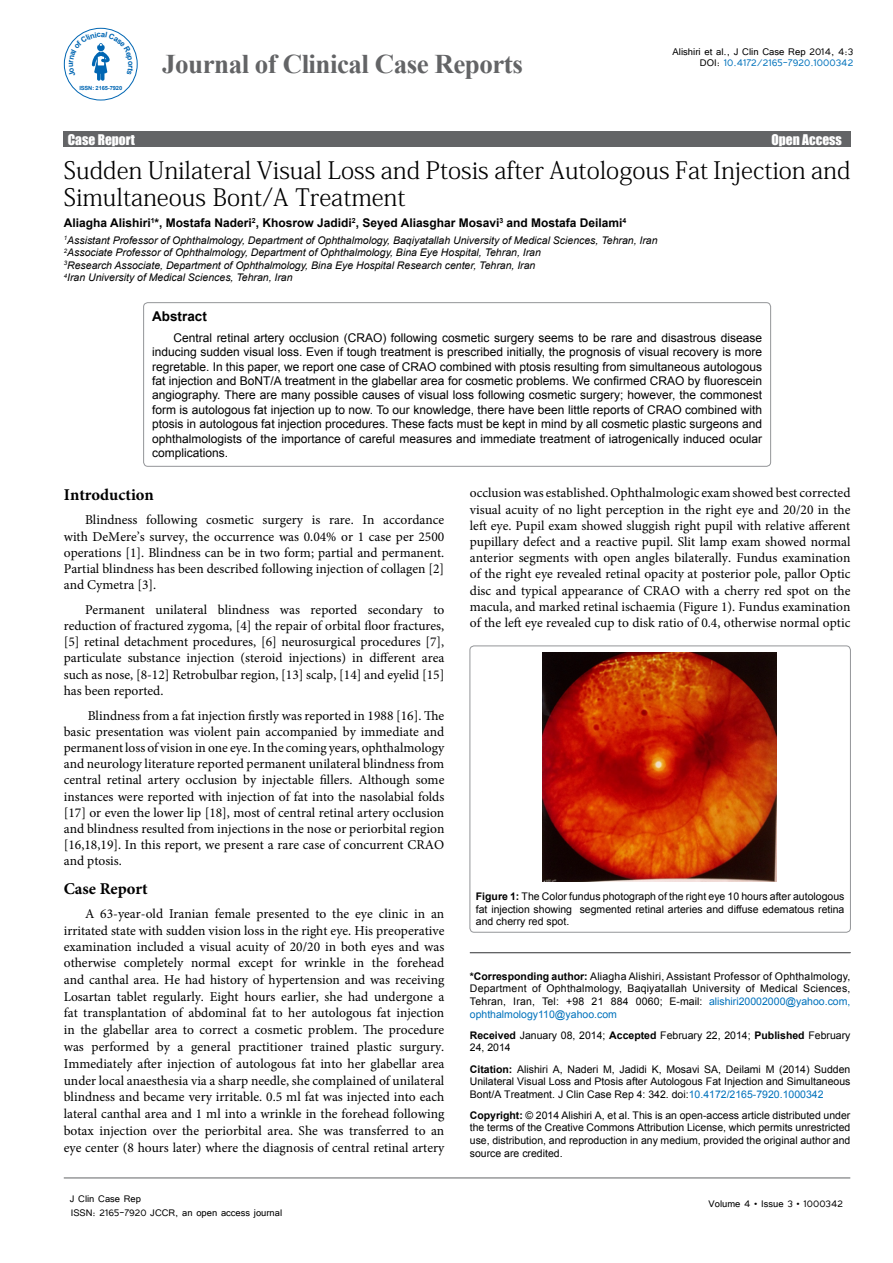
<style>
.page{position:relative;width:893px;height:1263px;background:#fff}
.page>*{position:absolute;margin:0;border:0;box-sizing:border-box;transform-origin:0 0}
.t1{font:700 27px "Times New Roman";letter-spacing:-.02em;color:#636466}
.t2{font:24px/27px "Adobe Fangsong Std";color:#000}
.t3{font:700 16.5px "Minion Pro";color:#000}
.t4{font:13.5px/16.2px "Minion Pro";color:#000;text-align:justify}
.t5{font:13.5px "Impact";color:#fff}
.t6{font:700 13.5px "Arial";color:#000}
.t7{font:12.15px/11.2px "Tunga";color:#000;text-align:right}
.t8{font:12px/14.4px "Arial";color:#000;text-align:justify}
.t9{font:700 12px "Arial";color:#000}
.t10{font:12px/14.4px "Tunga";color:#000}
.t11{font:10.5px/12.6px "Arial";color:#000;text-align:justify}
.t12{font:italic 10.5px/12.6px "Arial";color:#000}
.t13{font:700 5.7px "Arial";letter-spacing:-.02em;color:#0066b3}
.s1{color:#0072bc}
.s2{font-weight:700}
</style>
<div class="page">
<div style="left:63px;top:131px;width:787px;height:16px;background:#636466"></div>
<hr style="left:64px;top:1178px;width:786px;height:1px;background:#636466">
<hr style="left:470px;top:952px;width:380px;height:1px;background:#636466">
<div style="left:144px;top:303px;width:627px;height:163px;border:1px solid #939598;border-radius:4px"></div>
<div style="left:470px;top:646px;width:380px;height:286px;border:1px solid #939598;border-radius:4px"></div>
<img style="left:543px;top:653px;width:233px;height:229px">
<div style="left:64px;top:28px;width:74px;height:72px;border:1px solid #0066b3;border-radius:50%"></div>
<svg style="left:69px;top:32px;width:64px;height:49px"></svg>
<p class="t13" style="left:79px;top:84px;width:44px">ISSN: 2165-7920</p>
<h1 class="t1" style="left:162px;top:46px;width:362px">Journal of Clinical Case Reports</h1>
<p class="t7" style="left:673px;top:45px;width:182px">Alishiri et al., J Clin Case Rep 2014, 4:3<br>DOI: <span class="s1">10.4172/2165-7920.1000342</span></p>
<p class="t5" style="left:68px;top:129px;width:69px">Case Report</p>
<p class="t5" style="left:771px;top:129px;width:72px">Open Access</p>
<h2 class="t2" style="left:64px;top:156px;width:788px">Sudden Unilateral Visual Loss and Ptosis after Autologous Fat Injection and<br>Simultaneous Bont/A Treatment</h2>
<p class="t9" style="left:64px;top:214px;width:564px">Aliagha Alishiri<sup>1</sup>*, Mostafa Naderi<sup>2</sup>, Khosrow Jadidi<sup>2</sup>, Seyed Aliasghar Mosavi<sup>3</sup> and Mostafa Deilami<sup>4</sup></p>
<p class="t12" style="left:64px;top:234px;width:595px"><sup>1</sup>Assistant Professor of Ophthalmology, Department of Ophthalmology, Baqiyatallah University of Medical Sciences, Tehran, Iran <sup>2</sup>Associate Professor of Ophthalmology, Department of Ophthalmology, Bina Eye Hospital, Tehran, Iran<br><sup>3</sup>Research Associate, Department of Ophthalmology, Bina Eye Hospital Research center, Tehran, Iran<br><sup>4</sup>Iran University of Medical Sciences, Tehran, Iran</p>
<p class="t6" style="left:152px;top:307px;width:56px">Abstract</p>
<p class="t8" style="left:152px;top:330px;width:611px;text-indent:21px">Central retinal artery occlusion (CRAO) following cosmetic surgery seems to be rare and disastrous disease inducing sudden visual loss. Even if tough treatment is prescribed initially, the prognosis of visual recovery is more regretable. In this paper, we report one case of CRAO combined with ptosis resulting from simultaneous autologous fat injection and BoNT/A treatment in the glabellar area for cosmetic problems. We confirmed CRAO by fluorescein angiography. There are many possible causes of visual loss following cosmetic surgery; however, the commonest form is autologous fat injection up to now. To our knowledge, there have been little reports of CRAO combined with ptosis in autologous fat injection procedures. These facts must be kept in mind by all cosmetic plastic surgeons and ophthalmologists of the importance of careful measures and immediate treatment of iatrogenically induced ocular complications.</p>
<p class="t3" style="left:64px;top:483px;width:92px">Introduction</p>
<p class="t4" style="left:64px;top:512px;width:382px;text-indent:21px">Blindness following cosmetic surgery is rare. In accordance with DeMere’s survey, the occurrence was 0.04% or 1 case per 2500 operations [1]. Blindness can be in two form; partial and permanent.<br>Partial blindness has been described following injection of collagen [2] and Cymetra [3].</p>
<p class="t4" style="left:64px;top:601px;width:382px;text-indent:21px">Permanent unilateral blindness was reported secondary to reduction of fractured zygoma, [4] the repair of orbital floor fractures, [5] retinal detachment procedures, [6] neurosurgical procedures [7], particulate substance injection (steroid injections) in different area such as nose, [8-12] Retrobulbar region, [13] scalp, [14] and eyelid [15] has been reported.</p>
<p class="t4" style="left:64px;top:707px;width:382px;text-indent:24px">Blindness from a fat injection firstly was reported in 1988 [16]. The basic presentation was violent pain accompanied by immediate and permanent loss of vision in one eye. In the coming years, ophthalmology and neurology literature reported permanent unilateral blindness from central retinal artery occlusion by injectable fillers. Although some instances were reported with injection of fat into the nasolabial folds [17] or even the lower lip [18], most of central retinal artery occlusion and blindness resulted from injections in the nose or periorbital region [16,18,19]. In this report, we present a rare case of concurrent CRAO and ptosis.</p>
<p class="t3" style="left:64px;top:877px;width:85px">Case Report</p>
<p class="t4" style="left:64px;top:906px;width:382px;line-height:16.6px;text-indent:21px">A 63-year-old Iranian female presented to the eye clinic in an irritated state with sudden vision loss in the right eye. His preoperative examination included a visual acuity of 20/20 in both eyes and was otherwise completely normal except for wrinkle in the forehead and canthal area. He had history of hypertension and was receiving Losartan tablet regularly. Eight hours earlier, she had undergone a fat transplantation of abdominal fat to her autologous fat injection in the glabellar area to correct a cosmetic problem. The procedure was performed by a general practitioner trained plastic surgury.<br>Immediately after injection of autologous fat into her glabellar area under local anaesthesia via a sharp needle, she complained of unilateral blindness and became very irritable. 0.5 ml fat was injected into each lateral canthal area and 1 ml into a wrinkle in the forehead following botax injection over the periorbital area. She was transferred to an eye center (8 hours later) where the diagnosis of central retinal artery</p>
<p class="t10" style="left:70px;top:1190px;width:214px">J Clin Case Rep<br>ISSN: 2165-7920 JCCR, an open access journal</p>
<p class="t4" style="left:470px;top:485px;width:382px">occlusion was established. Ophthalmologic exam showed best corrected visual acuity of no light perception in the right eye and 20/20 in the left eye. Pupil exam showed sluggish right pupil with relative afferent pupillary defect and a reactive pupil. Slit lamp exam showed normal anterior segments with open angles bilaterally. Fundus examination of the right eye revealed retinal opacity at posterior pole, pallor Optic disc and typical appearance of CRAO with a cherry red spot on the macula, and marked retinal ischaemia (Figure 1). Fundus examination of the left eye revealed cup to disk ratio of 0.4, otherwise normal optic</p>
<p class="t11" style="left:476px;top:890px;width:370px"><span class="s2">Figure 1:</span> The Color fundus photograph of the right eye 10 hours after autologous fat injection showing segmented retinal arteries and diffuse edematous retina and cherry red spot.</p>
<p class="t11" style="left:470px;top:970px;width:382px"><span class="s2">*Corresponding author:</span> Aliagha Alishiri, Assistant Professor of Ophthalmology, Department of Ophthalmology, Baqiyatallah University of Medical Sciences, Tehran, Iran, Tel: +98 21 884 0060; E-mail: <span class="s1">alishiri20002000@yahoo.com, ophthalmology110@yahoo.com</span></p>
<p class="t11" style="left:470px;top:1029px;width:382px"><span class="s2">Received</span> January 08, 2014; <span class="s2">Accepted</span> February 22, 2014; <span class="s2">Published</span> February<br>24, 2014</p>
<p class="t11" style="left:470px;top:1063px;width:382px"><span class="s2">Citation:</span> Alishiri A, Naderi M, Jadidi K, Mosavi SA, Deilami M (2014) Sudden Unilateral Visual Loss and Ptosis after Autologous Fat Injection and Simultaneous Bont/A Treatment. J Clin Case Rep 4: 342. doi:<span class="s1">10.4172/2165-7920.1000342</span></p>
<p class="t11" style="left:470px;top:1109px;width:382px"><span class="s2">Copyright:</span> © 2014 Alishiri A, et al. This is an open-access article distributed under the terms of the Creative Commons Attribution License, which permits unrestricted use, distribution, and reproduction in any medium, provided the original author and source are credited.</p>
<p class="t10" style="left:709px;top:1196px;width:136px">Volume 4 • Issue 3 • 1000342</p>
</div>
